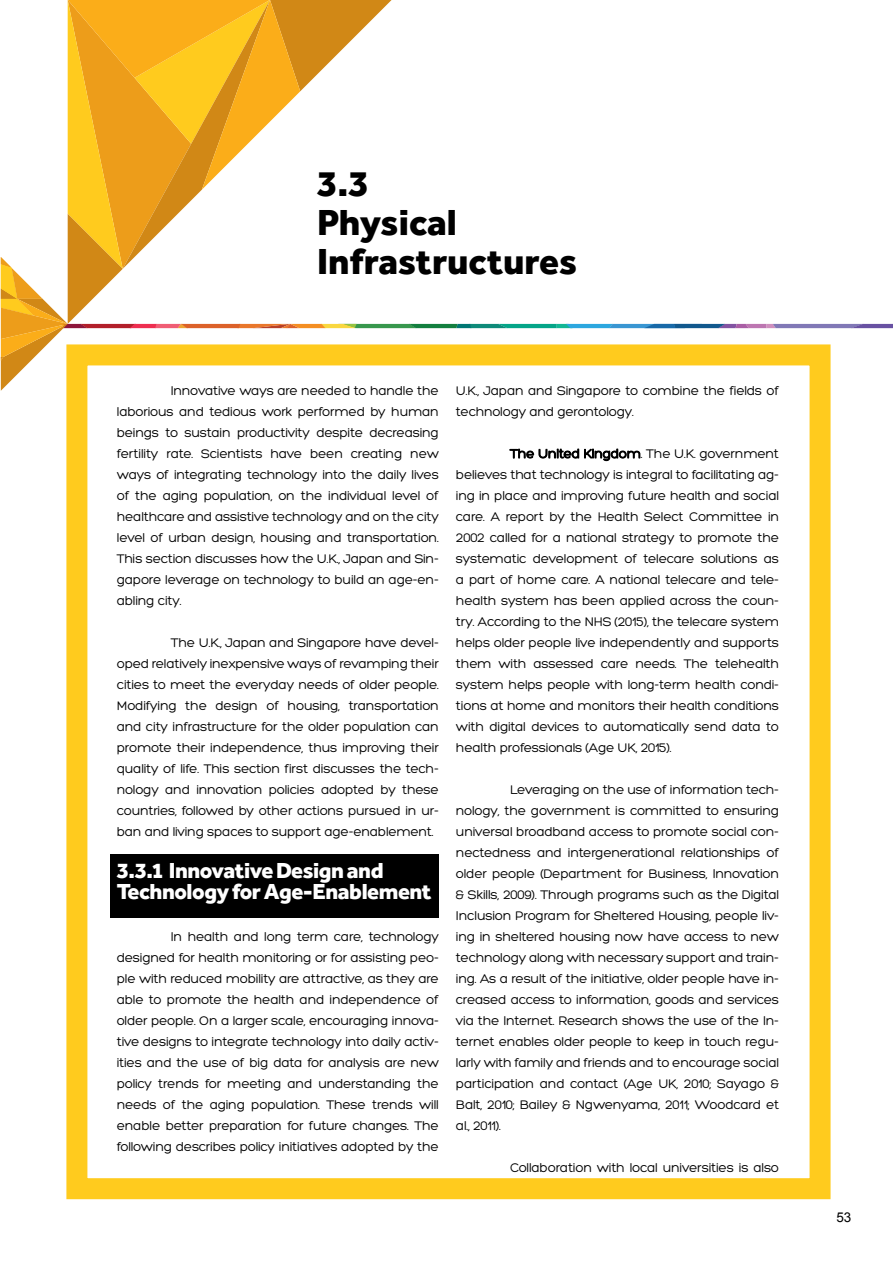
<style>
.page{position:relative;width:893px;height:1263px;background:#fff}
.page>*{position:absolute;margin:0;border:0;box-sizing:border-box;transform-origin:0 0}
.t1{font:800 37.5px/39px "Effra";color:#000}
.t2{font:800 22.5px/21px "Effra";letter-spacing:-.02em;color:#fff}
.t3{font:13.5px/21px "Hero";letter-spacing:-.02em;color:#000;text-align:justify}
.t4{font:13.5px "Arial";color:#000}
</style>
<div class="page">
<svg style="left:1px;top:0;width:892px;height:391px"></svg>
<div style="left:66px;top:344px;width:764px;height:855px;border:21px solid #ffcb1e"></div>
<div style="left:111px;top:854px;width:328px;height:63px;background:#000"></div>
<svg style="left:510px;top:449px;width:131px;height:12px"></svg>
<h1 class="t1" style="left:317px;top:164px;width:262px">3.3<br>Physical<br>Infrastructures</h1>
<p class="t3" style="left:117px;top:380px;width:324px;text-indent:54px">Innovative ways are needed to handle the laborious and tedious work performed by human beings to sustain productivity despite decreasing fertility rate. Scientists have been creating new ways of integrating technology into the daily lives of the aging population, on the individual level of healthcare and assistive technology and on the city level of urban design, housing and transportation.<br>This section discusses how the U.K., Japan and Sin&shy;gapore leverage on technology to build an age-en&shy;abling city.</p>
<p class="t3" style="left:117px;top:632px;width:324px;text-indent:54px">The U.K., Japan and Singapore have devel&shy;oped relatively inexpensive ways of revamping their cities to meet the everyday needs of older people.<br>Modifying the design of housing, transportation and city infrastructure for the older population can promote their independence, thus improving their quality of life. This section first discusses the tech&shy;nology and innovation policies adopted by these countries, followed by other actions pursued in ur&shy;ban and living spaces to support age-enablement.</p>
<h2 class="t2" style="left:117px;top:860px;width:316px">3.3.1 Innovative Design and<br>Technology for Age-Enablement</h2>
<p class="t3" style="left:117px;top:926px;width:324px;text-indent:54px">In health and long term care, technology designed for health monitoring or for assisting peo&shy;ple with reduced mobility are attractive, as they are able to promote the health and independence of older people. On a larger scale, encouraging innova&shy;tive designs to integrate technology into daily activ&shy;ities and the use of big data for analysis are new policy trends for meeting and understanding the needs of the aging population. These trends will enable better preparation for future changes. The following describes policy initiatives adopted by the</p>
<p class="t3" style="left:456px;top:380px;width:325px">U.K., Japan and Singapore to combine the fields of technology and gerontology.</p>
<p class="t3" style="left:456px;top:443px;width:325px;text-indent:54px">The United Kingdom. The U.K. government believes that technology is integral to facilitating ag&shy;ing in place and improving future health and social care. A report by the Health Select Committee in 2002 called for a national strategy to promote the systematic development of telecare solutions as a part of home care. A national telecare and tele&shy;health system has been applied across the coun&shy;try. According to the NHS (2015), the telecare system helps older people live independently and supports them with assessed care needs. The telehealth system helps people with long-term health condi&shy;tions at home and monitors their health conditions with digital devices to automatically send data to health professionals (Age UK, 2015).</p>
<p class="t3" style="left:456px;top:779px;width:325px;text-indent:54px">Leveraging on the use of information tech&shy;nology, the government is committed to ensuring universal broadband access to promote social con&shy;nectedness and intergenerational relationships of older people (Department for Business, Innovation &amp; Skills, 2009). Through programs such as the Digital Inclusion Program for Sheltered Housing, people liv&shy;ing in sheltered housing now have access to new technology along with necessary support and train&shy;ing. As a result of the initiative, older people have in&shy;creased access to information, goods and services via the Internet. Research shows the use of the In&shy;ternet enables older people to keep in touch regu&shy;larly with family and friends and to encourage social participation and contact (Age UK, 2010; Sayago &amp; Balt, 2010; Bailey &amp; Ngwenyama, 2011; Woodcard et al., 2011).</p>
<p class="t3" style="left:510px;top:1157px;width:271px">Collaboration with local universities is also</p>
<p class="t4" style="left:836px;top:1209px;width:17px">53</p>
</div>
